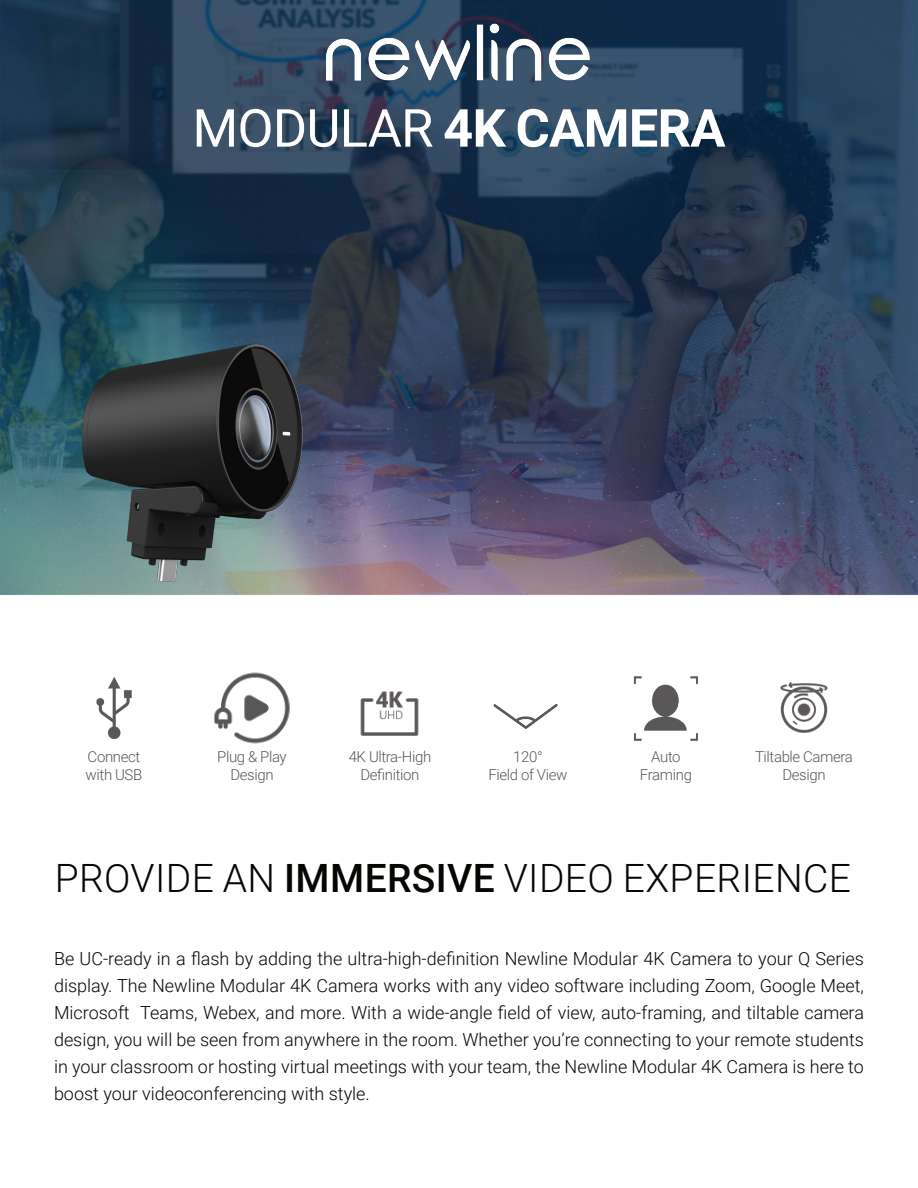
<style>
.page{position:relative;width:918px;height:1188px;background:#fff}
.page>*{position:absolute;margin:0;border:0;box-sizing:border-box;transform-origin:0 0}
.t1{font:700 52.5px "Roboto";letter-spacing:-.015em;color:#fff}
.t2{font:300 39px "Roboto";letter-spacing:.01em;color:#050703}
.t3{font:300 18px/27px "Roboto";color:#050703;text-align:justify}
.t4{font:300 15px/18px "Roboto";letter-spacing:-.025em;color:#5a5858;text-align:center}
.s1{font-weight:400}
.s2{font-weight:500}
</style>
<div class="page">
<img style="left:0;top:0;width:918px;height:596px">
<img style="left:780px;top:682px;width:48px;height:51px">
<img style="left:634px;top:676px;width:64px;height:65px">
<img style="left:493px;top:704px;width:65px;height:25px">
<img style="left:360px;top:691px;width:59px;height:45px">
<img style="left:214px;top:672px;width:76px;height:72px">
<img style="left:96px;top:677px;width:36px;height:62px">
<img style="left:326px;top:24px;width:266px;height:56px">
<img style="left:54px;top:332px;width:264px;height:255px">
<p class="t1" style="left:192px;top:91px;width:535px"><span class="s1">MODULAR</span> 4K CAMERA</p>
<p class="t4" style="left:88px;top:747px;width:54px">Connect</p>
<p class="t4" style="left:86px;top:765px;width:58px">with USB</p>
<p class="t4" style="left:217px;top:747px;width:71px">Plug &amp; Play</p>
<p class="t4" style="left:230px;top:765px;width:45px">Design</p>
<p class="t4" style="left:349px;top:747px;width:84px">4K Ultra-High</p>
<p class="t4" style="left:360px;top:765px;width:61px">Definition</p>
<p class="t4" style="left:513px;top:747px;width:31px">120°</p>
<p class="t4" style="left:488px;top:765px;width:81px">Field of View</p>
<p class="t4" style="left:651px;top:747px;width:31px">Auto</p>
<p class="t4" style="left:640px;top:765px;width:54px">Framing</p>
<p class="t4" style="left:755px;top:747px;width:99px">Tiltable Camera<br>Design</p>
<p class="t2" style="left:55px;top:851px;width:798px">PROVIDE AN <span class="s2">IMMERSIVE</span> VIDEO EXPERIENCE</p>
<p class="t3" style="left:54px;top:944px;width:812px">Be UC-ready in a flash by adding the ultra-high-definition Newline Modular 4K Camera to your Q Series display. The Newline Modular 4K Camera works with any video software including Zoom, Google Meet, Microsoft Teams, Webex, and more. With a wide-angle field of view, auto-framing, and tiltable camera design, you will be seen from anywhere in the room. Whether you’re connecting to your remote students in your classroom or hosting virtual meetings with your team, the Newline Modular 4K Camera is here to boost your videoconferencing with style.</p>
</div>
